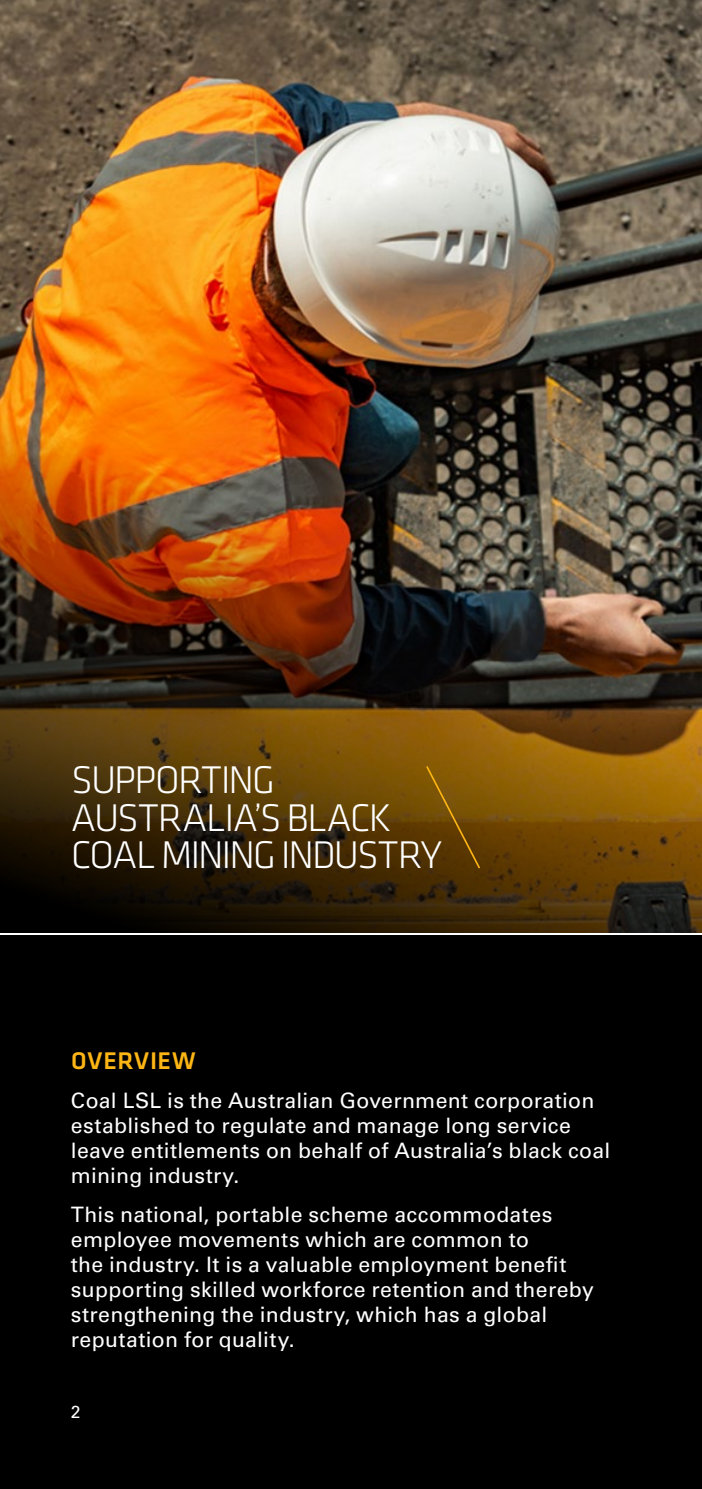
<style>
.page{position:relative;width:702px;height:1489px;background:#fff}
.page>*{position:absolute;margin:0;border:0;box-sizing:border-box;transform-origin:0 0}
.t1{font:300 40px/37.5px "Klavika";letter-spacing:-.045em;color:#fff}
.t2{font:500 25px "Klavika";letter-spacing:.03em;color:#fcb515}
.t3{font:21.25px/25px "Univers";letter-spacing:.015em;color:#fff}
.t4{font:500 17.5px "Univers CE";color:#fff}
</style>
<div class="page">
<div style="left:0;top:935px;width:702px;height:553px;background:#000"></div>
<img style="left:0;top:0;width:702px;height:932px">
<svg style="left:424px;top:764px;width:57px;height:106px;background:#724b04"></svg>
<p class="t1" style="left:71px;top:761px;width:372px">SUPPORTING<br>AUSTRALIA’S BLACK<br>COAL MINING INDUSTRY</p>
<h1 class="t2" style="left:71px;top:1046px;width:126px">OVERVIEW</h1>
<p class="t3" style="left:71px;top:1087px;width:541px">Coal LSL is the Australian Government corporation established to regulate and manage long service leave entitlements on behalf of Australia’s black coal mining industry.</p>
<p class="t3" style="left:71px;top:1202px;width:524px">This national, portable scheme accommodates employee movements which are common to<br>the industry. It is a valuable employment benefit supporting skilled workforce retention and thereby strengthening the industry, which has a global reputation for quality.</p>
<p class="t4" style="left:71px;top:1401px;width:11px">2</p>
</div>
